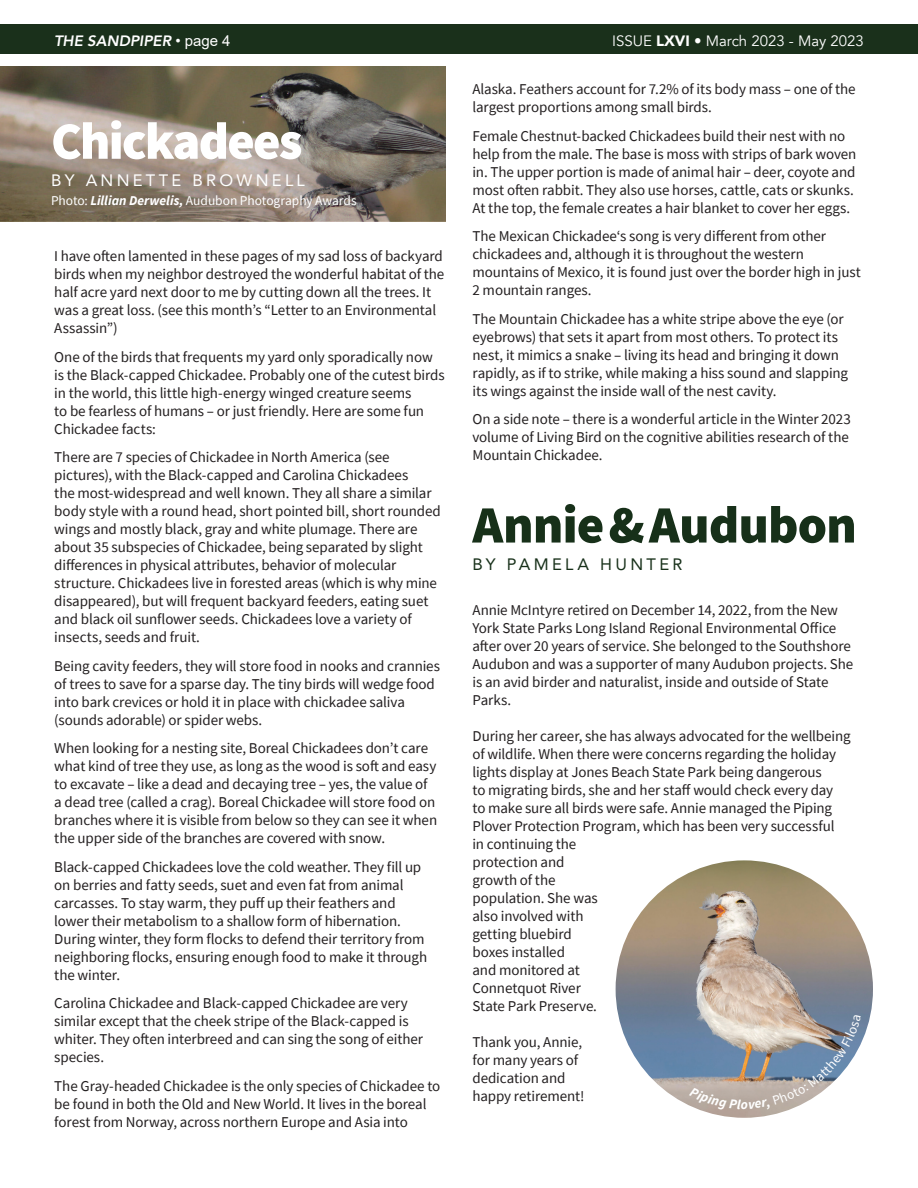
<style>
.page{position:relative;width:918px;height:1188px;background:#fff}
.page>*{position:absolute;margin:0;border:0;box-sizing:border-box;transform-origin:0 0}
.Main_Heads{font:900 52.5px "Source Sans Pro";letter-spacing:-.015em;color:#173019}
.t1{font:900 52.5px "Source Sans Pro";letter-spacing:-.035em;color:#fff}
.t2{font:16.5px "Avenir";letter-spacing:.2em;color:#fff}
.Main_Heads-2{font:16.5px "Avenir";letter-spacing:.2em;color:#173019}
.Body_Text{font:15px/18px "Source Sans Pro";letter-spacing:-.005em;color:#231f20}
.Main_Heads-3{font:15px/18px "Source Sans Pro";letter-spacing:-.01em;color:#231f20}
.t3{font:15px "Avenir";color:#fff}
.t4{font:italic 800 15px "Avenir";color:#fff}
.Nature_Walks_Text{font:13.5px "Source Sans Pro";letter-spacing:-.005em;color:#fff}
.s1{font-family:"Arial";font-weight:400;font-style:normal}
.s2{font-weight:900}
.s3{font-weight:700;font-style:italic}
</style>
<div class="page">
<div style="left:0;top:25px;width:918px;height:29px;background:#1a301b"></div>
<img style="left:0;top:67px;width:446px;height:154px">
<img style="left:616px;top:860px;width:257px;height:258px;border-radius:129px">
<svg style="left:689px;top:1015px;width:172px;height:95px;background:#a5a9b0"></svg>
<p class="t4" style="left:54px;top:32px;width:178px">THE SANDPIPER <span class="s1">• page 4</span></p>
<p class="t3" style="left:612px;top:32px;width:253px">ISSUE <span class="s2">LXVI</span> • March 2023 - May 2023</p>
<p class="t1" style="left:51px;top:105px;width:253px">Chickadees</p>
<p class="t2" style="left:51px;top:167px;width:255px">BY ANNETTE BROWNELL</p>
<p class="Nature_Walks_Text" style="left:51px;top:192px;width:307px">Photo: <span class="s3">Lillian Derwelis,</span> Audubon Photography Awards</p>
<p class="Body_Text" style="left:54px;top:247px;width:392px">I have often lamented in these pages of my sad loss of backyard birds when my neighbor destroyed the wonderful habitat of the half acre yard next door to me by cutting down all the trees. It was a great loss. (see this month’s “Letter to an Environmental Assassin”)</p>
<p class="Body_Text" style="left:54px;top:348px;width:392px">One of the birds that frequents my yard only sporadically now is the Black-capped Chickadee. Probably one of the cutest birds in the world, this little high-energy winged creature seems<br>to be fearless of humans – or just friendly. Here are some fun Chickadee facts:</p>
<p class="Body_Text" style="left:54px;top:448px;width:388px">There are 7 species of Chickadee in North America (see pictures), with the Black-capped and Carolina Chickadees<br>the most-widespread and well known. They all share a similar body style with a round head, short pointed bill, short rounded wings and mostly black, gray and white plumage. There are about 35 subspecies of Chickadee, being separated by slight differences in physical attributes, behavior of molecular structure. Chickadees live in forested areas (which is why mine disappeared), but will frequent backyard feeders, eating suet and black oil sunflower seeds. Chickadees love a variety of insects, seeds and fruit.</p>
<p class="Body_Text" style="left:54px;top:657px;width:387px">Being cavity feeders, they will store food in nooks and crannies of trees to save for a sparse day. The tiny birds will wedge food into bark crevices or hold it in place with chickadee saliva (sounds adorable) or spider webs.</p>
<p class="Body_Text" style="left:54px;top:739px;width:384px">When looking for a nesting site, Boreal Chickadees don’t care what kind of tree they use, as long as the wood is soft and easy to excavate – like a dead and decaying tree – yes, the value of a dead tree (called a crag). Boreal Chickadee will store food on branches where it is visible from below so they can see it when the upper side of the branches are covered with snow.</p>
<p class="Body_Text" style="left:54px;top:858px;width:374px">Black-capped Chickadees love the cold weather. They fill up on berries and fatty seeds, suet and even fat from animal carcasses. To stay warm, they puff up their feathers and lower their metabolism to a shallow form of hibernation.<br>During winter, they form flocks to defend their territory from neighboring flocks, ensuring enough food to make it through the winter.</p>
<p class="Body_Text" style="left:54px;top:994px;width:370px">Carolina Chickadee and Black-capped Chickadee are very similar except that the cheek stripe of the Black-capped is whiter. They often interbreed and can sing the song of either species.</p>
<p class="Body_Text" style="left:54px;top:1077px;width:388px">The Gray-headed Chickadee is the only species of Chickadee to be found in both the Old and New World. It lives in the boreal forest from Norway, across northern Europe and Asia into</p>
<p class="Body_Text" style="left:472px;top:80px;width:385px">Alaska. Feathers account for 7.2% of its body mass – one of the largest proportions among small birds.</p>
<p class="Body_Text" style="left:472px;top:126px;width:385px">Female Chestnut-backed Chickadees build their nest with no help from the male. The base is moss with strips of bark woven in. The upper portion is made of animal hair – deer, coyote and most often rabbit. They also use horses, cattle, cats or skunks.<br>At the top, the female creates a hair blanket to cover her eggs.</p>
<p class="Body_Text" style="left:472px;top:227px;width:390px">The Mexican Chickadee‘s song is very different from other chickadees and, although it is throughout the western mountains of Mexico, it is found just over the border high in just 2 mountain ranges.</p>
<p class="Body_Text" style="left:472px;top:309px;width:377px">The Mountain Chickadee has a white stripe above the eye (or eyebrows) that sets it apart from most others. To protect its nest, it mimics a snake – living its head and bringing it down rapidly, as if to strike, while making a hiss sound and slapping its wings against the inside wall of the nest cavity.</p>
<p class="Body_Text" style="left:472px;top:410px;width:380px">On a side note – there is a wonderful article in the Winter 2023 volume of Living Bird on the cognitive abilities research of the<br>Mountain Chickadee.</p>
<p class="Main_Heads" style="left:472px;top:489px;width:386px">Annie &amp; Audubon</p>
<p class="Main_Heads-2" style="left:472px;top:551px;width:211px">BY PAMELA HUNTER</p>
<p class="Main_Heads-3" style="left:472px;top:600px;width:382px">Annie McIntyre retired on December 14, 2022, from the New York State Parks Long Island Regional Environmental Office after over 20 years of service. She belonged to the Southshore Audubon and was a supporter of many Audubon projects. She is an avid birder and naturalist, inside and outside of State Parks.</p>
<p class="Main_Heads-3" style="left:472px;top:726px;width:380px">During her career, she has always advocated for the wellbeing of wildlife. When there were concerns regarding the holiday lights display at Jones Beach State Park being dangerous<br>to migrating birds, she and her staff would check every day<br>to make sure all birds were safe. Annie managed the Piping<br>Plover Protection Program, which has been very successful<br>in continuing the<br>protection and<br>growth of the<br>population. She was<br>also involved with<br>getting bluebird<br>boxes installed<br>and monitored at<br>Connetquot River<br>State Park Preserve.</p>
<p class="Main_Heads-3" style="left:472px;top:1032px;width:114px">Thank you, Annie, for many years of dedication and happy retirement!</p>
</div>
